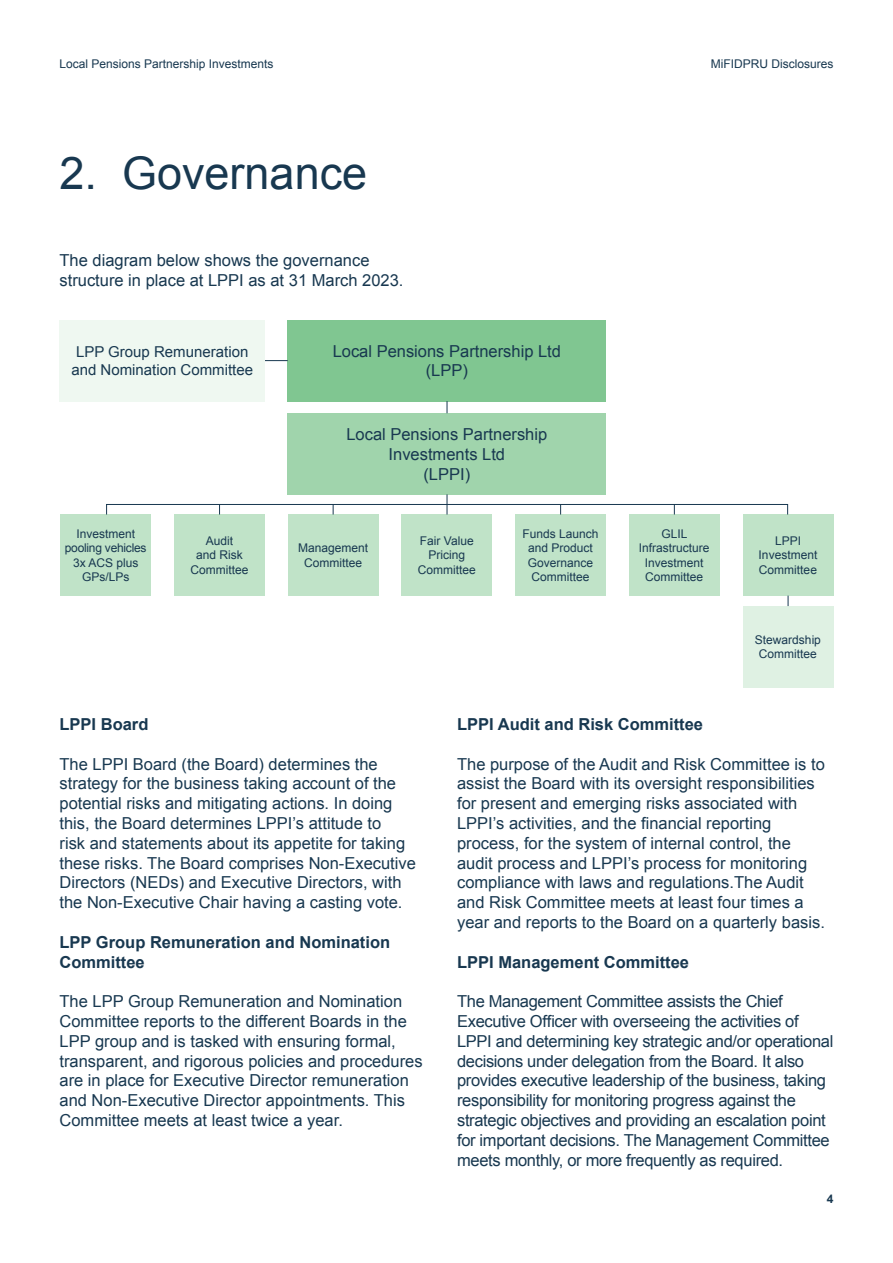
<style>
.page{position:relative;width:893px;height:1263px;background:#fff}
.page>*{position:absolute;margin:0;border:0;box-sizing:border-box;transform-origin:0 0}
.t1{font:45px "Arial";color:#183850}
.t2{font:16.5px/19.8px "Arial";color:#183850}
.t3{font:16.5px/19.8px "Arial";letter-spacing:-.02em;color:#183850}
.t4{font:700 16.5px/19.8px "Arial";color:#183850}
.t5{font:15px/18px "Arial";color:#183850;text-align:center}
.t6{font:12px/14.4px "Arial";color:#183850;text-align:center}
.t7{font:700 12px "Arial";color:#183850}
</style>
<div class="page">
<div style="left:60px;top:514px;width:91px;height:82px;background:#c0e3c8"></div>
<div style="left:288px;top:514px;width:91px;height:82px;background:#c0e3c8"></div>
<div style="left:629px;top:514px;width:91px;height:82px;background:#c0e3c8"></div>
<div style="left:742px;top:606px;width:91px;height:81px;background:#dff1e3"></div>
<div style="left:174px;top:514px;width:91px;height:82px;background:#c0e3c8"></div>
<div style="left:401px;top:514px;width:91px;height:82px;background:#c0e3c8"></div>
<div style="left:742px;top:514px;width:91px;height:82px;background:#c0e3c8"></div>
<div style="left:515px;top:514px;width:91px;height:82px;background:#c0e3c8"></div>
<div style="left:288px;top:413px;width:318px;height:81px;background:#a0d4ac"></div>
<div style="left:288px;top:320px;width:318px;height:81px;background:#80c691"></div>
<div style="left:106px;top:504px;width:682px;height:11px;border:1px solid #183850"></div>
<svg style="left:447px;top:494px;width:1px;height:20px"></svg>
<svg style="left:447px;top:401px;width:1px;height:12px"></svg>
<svg style="left:265px;top:360px;width:23px;height:1px"></svg>
<div style="left:60px;top:320px;width:205px;height:81px;background:#eff8f1"></div>
<p class="t6" style="left:60px;top:57px;width:216px">Local Pensions Partnership Investments</p>
<p class="t6" style="left:711px;top:57px;width:124px">MiFIDPRU Disclosures</p>
<h1 class="t1" style="left:60px;top:144px;width:309px">2. Governance</h1>
<p class="t2" style="left:60px;top:250px;width:345px">The diagram below shows the governance structure in place at LPPI as at 31 March 2023.</p>
<p class="t5" style="left:71px;top:343px;width:183px">LPP Group Remuneration and Nomination Committee</p>
<p class="t2" style="left:333px;top:341px;width:230px;text-align:center">Local Pensions Partnership Ltd (LPP)</p>
<p class="t6" style="left:65px;top:526px;width:83px">Investment pooling vehicles<br>3x ACS plus<br>GPs/LPs</p>
<p class="t6" style="left:190px;top:534px;width:60px">Audit<br>and Risk<br>Committee</p>
<p class="t2" style="left:346px;top:424px;width:202px;text-align:center">Local Pensions Partnership<br>Investments Ltd<br>(LPPI)</p>
<p class="t6" style="left:298px;top:541px;width:72px">Management<br>Committee</p>
<p class="t6" style="left:639px;top:526px;width:72px">GLIL<br>Infrastructure<br>Investment<br>Committee</p>
<p class="t6" style="left:523px;top:526px;width:78px">Funds Launch and Product<br>Governance<br>Committee</p>
<p class="t6" style="left:418px;top:534px;width:60px">Fair Value<br>Pricing<br>Committee</p>
<p class="t6" style="left:759px;top:534px;width:60px">LPPI<br>Investment<br>Committee</p>
<p class="t6" style="left:755px;top:632px;width:68px">Stewardship<br>Committee</p>
<p class="t4" style="left:60px;top:715px;width:90px">LPPI Board</p>
<p class="t2" style="left:60px;top:754px;width:358px">The LPPI Board (the Board) determines the strategy for the business taking account of the potential risks and mitigating actions. In doing this, the Board determines LPPI’s attitude to<br>risk and statements about its appetite for taking these risks. The Board comprises Non-Executive Directors (NEDs) and Executive Directors, with the Non-Executive Chair having a casting vote.</p>
<p class="t4" style="left:60px;top:933px;width:332px">LPP Group Remuneration and Nomination<br>Committee</p>
<p class="t2" style="left:60px;top:992px;width:365px">The LPP Group Remuneration and Nomination Committee reports to the different Boards in the LPP group and is tasked with ensuring formal, transparent, and rigorous policies and procedures are in place for Executive Director remuneration and Non-Executive Director appointments. This Committee meets at least twice a year.</p>
<p class="t4" style="left:457px;top:715px;width:248px">LPPI Audit and Risk Committee</p>
<p class="t2" style="left:457px;top:754px;width:369px">The purpose of the Audit and Risk Committee is to assist the Board with its oversight responsibilities for present and emerging risks associated with LPPI’s activities, and the financial reporting process, for the system of internal control, the audit process and LPPI’s process for monitoring compliance with laws and regulations.The Audit and Risk Committee meets at least four times a year and reports to the Board on a quarterly basis.</p>
<p class="t4" style="left:457px;top:952px;width:233px">LPPI Management Committee</p>
<p class="t3" style="left:457px;top:992px;width:378px">The Management Committee assists the Chief Executive Officer with overseeing the activities of LPPI and determining key strategic and/or operational decisions under delegation from the Board. It also provides executive leadership of the business, taking responsibility for monitoring progress against the strategic objectives and providing an escalation point for important decisions. The Management Committee meets monthly, or more frequently as required.</p>
<p class="t7" style="left:827px;top:1191px;width:8px">4</p>
</div>
